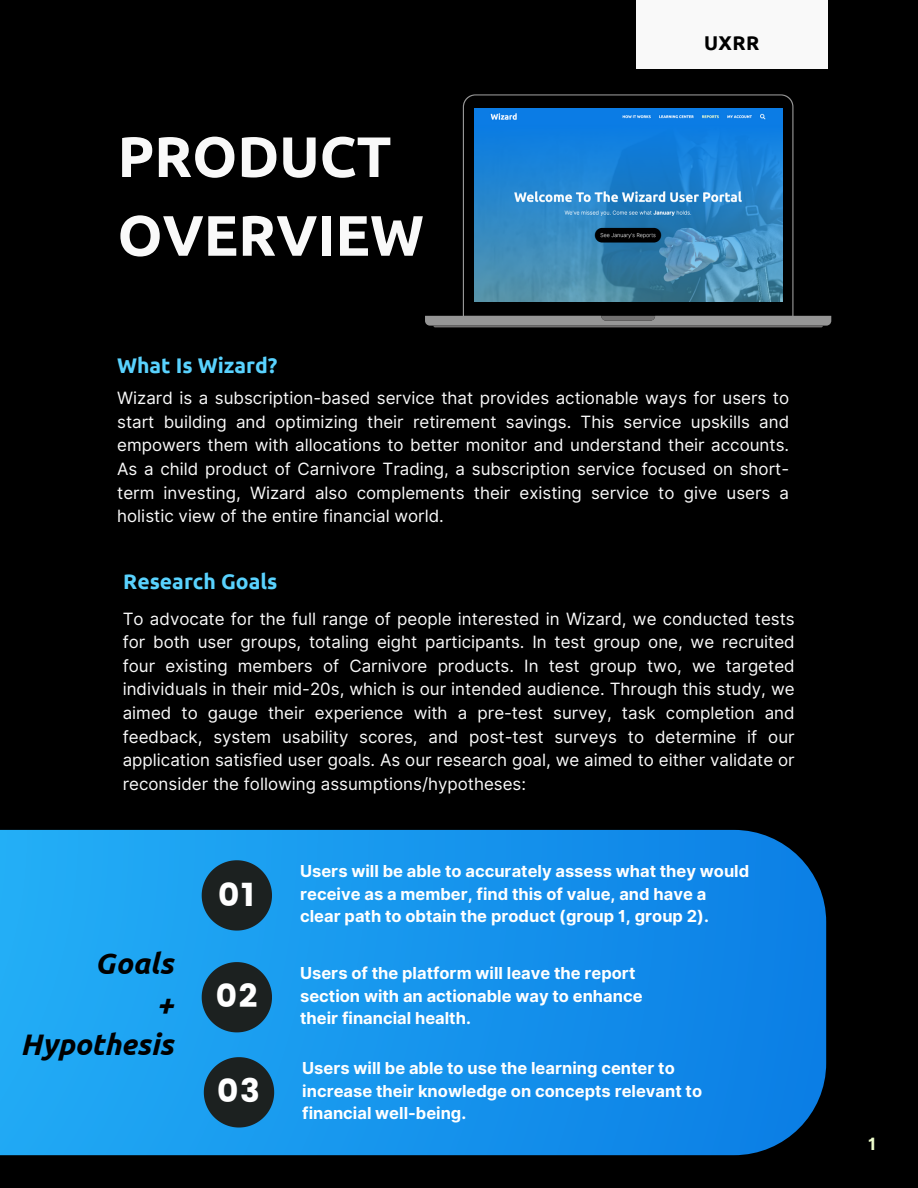
<style>
.page{position:relative;width:918px;height:1188px;background:#000}
.page>*{position:absolute;margin:0;border:0;box-sizing:border-box;transform-origin:0 0}
.t1{font:700 57px/78.8px "Ubuntu";color:#f9f9f9}
.t2{font:32.7px "Poppins";color:#fff}
.t3{font:italic 700 29.7px/40.5px "Ubuntu";color:#000;text-align:right}
.t4{font:700 21.15px "Ubuntu";color:#59d2fe}
.t5{font:700 19.95px "Ubuntu";color:#000}
.t6{font:16.95px/23.7px "Inter";color:#f9f9f9;text-align:justify}
.t7{font:700 16.95px "Inter";color:#f0ffce}
.t8{font:700 16.5px/22.5px "Inter";color:#fff}
</style>
<div class="page">
<svg style="left:425px;top:94px;width:406px;height:232px"></svg>
<svg style="left:433px;top:316px;width:390px;height:11px;background:#8b8b8b"></svg>
<img style="left:474px;top:108px;width:308px;height:193px">
<div style="left:0;top:830px;width:826px;height:325px;background:linear-gradient(to right,#23b0fb,#0b78da)"></div>
<svg style="left:202px;top:860px;width:70px;height:71px;background:#1c3d4d"></svg>
<svg style="left:202px;top:962px;width:70px;height:70px;background:#1b3b4b"></svg>
<svg style="left:204px;top:1057px;width:70px;height:71px;background:#1b3c4d"></svg>
<div style="left:636px;top:0;width:191px;height:69px;background:#f9f9f9"></div>
<p class="t1" style="left:118px;top:116px;width:308px">PRODUCT<br>OVERVIEW</p>
<h4 class="t4" style="left:117px;top:353px;width:162px">What Is Wizard?</h4>
<p class="t5" style="left:704px;top:31px;width:57px">UXRR</p>
<p class="t6" style="left:117px;top:386px;width:673px">Wizard is a subscription-based service that provides actionable ways for users to start building and optimizing their retirement savings. This service upskills and empowers them with allocations to better monitor and understand their accounts.<br>As a child product of Carnivore Trading, a subscription service focused on short&shy;term investing, Wizard also complements their existing service to give users a holistic view of the entire financial world.</p>
<p class="t4" style="left:123px;top:569px;width:156px">Research Goals</p>
<h1 class="t6" style="left:123px;top:607px;width:673px">To advocate for the full range of people interested in Wizard, we conducted tests for both user groups, totaling eight participants. In test group one, we recruited four existing members of Carnivore products. In test group two, we targeted individuals in their mid-20s, which is our intended audience. Through this study, we aimed to gauge their experience with a pre-test survey, task completion and feedback, system usability scores, and post-test surveys to determine if our application satisfied user goals. As our research goal, we aimed to either validate or reconsider the following assumptions/hypotheses:</h1>
<p class="t3" style="left:21px;top:943px;width:155px">Goals<br>+<br>Hypothesis</p>
<h4 class="t2" style="left:218px;top:875px;width:38px">01</h4>
<p class="t2" style="left:216px;top:977px;width:43px">02</p>
<h2 class="t2" style="left:217px;top:1072px;width:44px">03</h2>
<p class="t8" style="left:300px;top:860px;width:451px">Users will be able to accurately assess what they would receive as a member, find this of value, and have a clear path to obtain the product (group 1, group 2).</p>
<p class="t8" style="left:300px;top:962px;width:344px">Users of the platform will leave the report section with an actionable way to enhance their financial health.</p>
<h5 class="t8" style="left:302px;top:1057px;width:401px">Users will be able to use the learning center to increase their knowledge on concepts relevant to financial well-being.</h5>
<p class="t7" style="left:868px;top:1134px;width:10px">1</p>
</div>
